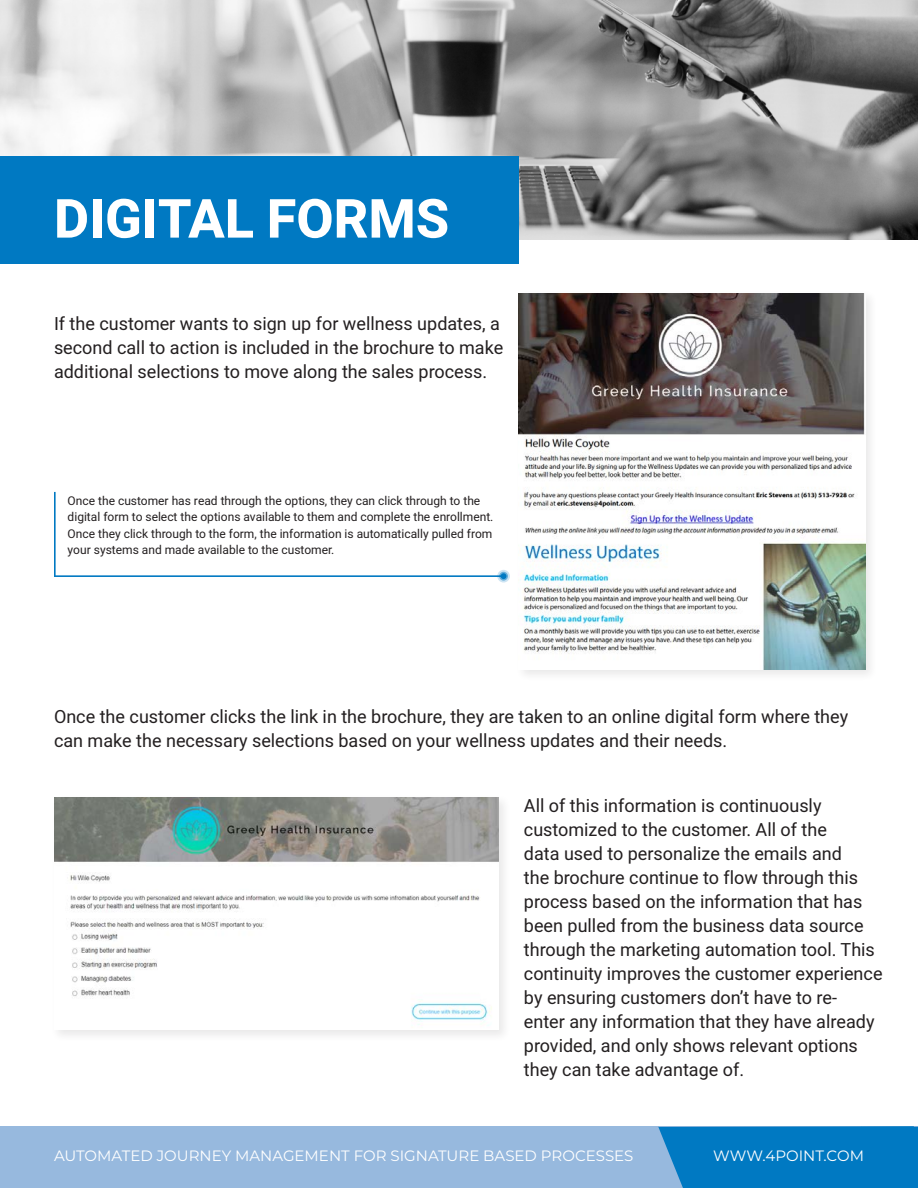
<style>
.page{position:relative;width:918px;height:1188px;background:#fff}
.page>*{position:absolute;margin:0;border:0;box-sizing:border-box;transform-origin:0 0}
.t1{font:800 54px "Heebo";color:#fff}
.t2{font:18px/24px "Heebo";color:#231f20}
.t3{font:15px "Montserrat";color:#fff}
.t4{font:12px/16.5px "Heebo";color:#231f20}
</style>
<div class="page">
<img style="left:0;top:0;width:918px;height:239px">
<div style="left:0;top:156px;width:518px;height:108px;background:#0079c2"></div>
<div style="left:0;top:1126px;width:918px;height:62px;background:#97b9de"></div>
<svg style="left:658px;top:1126px;width:260px;height:62px;background:#097dc3"></svg>
<div style="left:515px;top:290px;width:363px;height:392px;background:#231f20;opacity:.1"></div>
<img style="left:518px;top:293px;width:347px;height:376px">
<hr style="left:54px;top:575px;width:448px;height:2px;background:#0079c2">
<hr style="left:54px;top:492px;width:2px;height:84px;background:#0079c2">
<div style="left:51px;top:794px;width:461px;height:249px;background:#231f20;opacity:.1"></div>
<img style="left:54px;top:798px;width:445px;height:232px">
<svg style="left:497px;top:570px;width:13px;height:13px"></svg>
<svg style="left:499px;top:572px;width:9px;height:9px"></svg>
<svg style="left:501px;top:573px;width:5px;height:6px"></svg>
<p class="t1" style="left:54px;top:181px;width:397px">DIGITAL FORMS</p>
<p class="t2" style="left:54px;top:311px;width:451px">If the customer wants to sign up for wellness updates, a second call to action is included in the brochure to make additional selections to move along the sales process.</p>
<p class="t4" style="left:68px;top:492px;width:427px">Once the customer has read through the options, they can click through to the digital form to select the options available to them and complete the enrollment.<br>Once they click through to the form, the information is automatically pulled from your systems and made available to the customer.</p>
<p class="t2" style="left:54px;top:705px;width:796px">Once the customer clicks the link in the brochure, they are taken to an online digital form where they can make the necessary selections based on your wellness updates and their needs.</p>
<p class="t2" style="left:524px;top:793px;width:360px">All of this information is continuously customized to the customer. All of the<br>data used to personalize the emails and<br>the brochure continue to flow through this process based on the information that has been pulled from the business data source through the marketing automation tool. This continuity improves the customer experience by ensuring customers don’t have to re&shy;enter any information that they have already provided, and only shows relevant options they can take advantage of.</p>
<p class="t3" style="left:54px;top:1145px;width:581px">AUTOMATED JOURNEY MANAGEMENT FOR SIGNATURE BASED PROCESSES</p>
<p class="t3" style="left:713px;top:1145px;width:152px">WWW.4POINT.COM</p>
</div>
